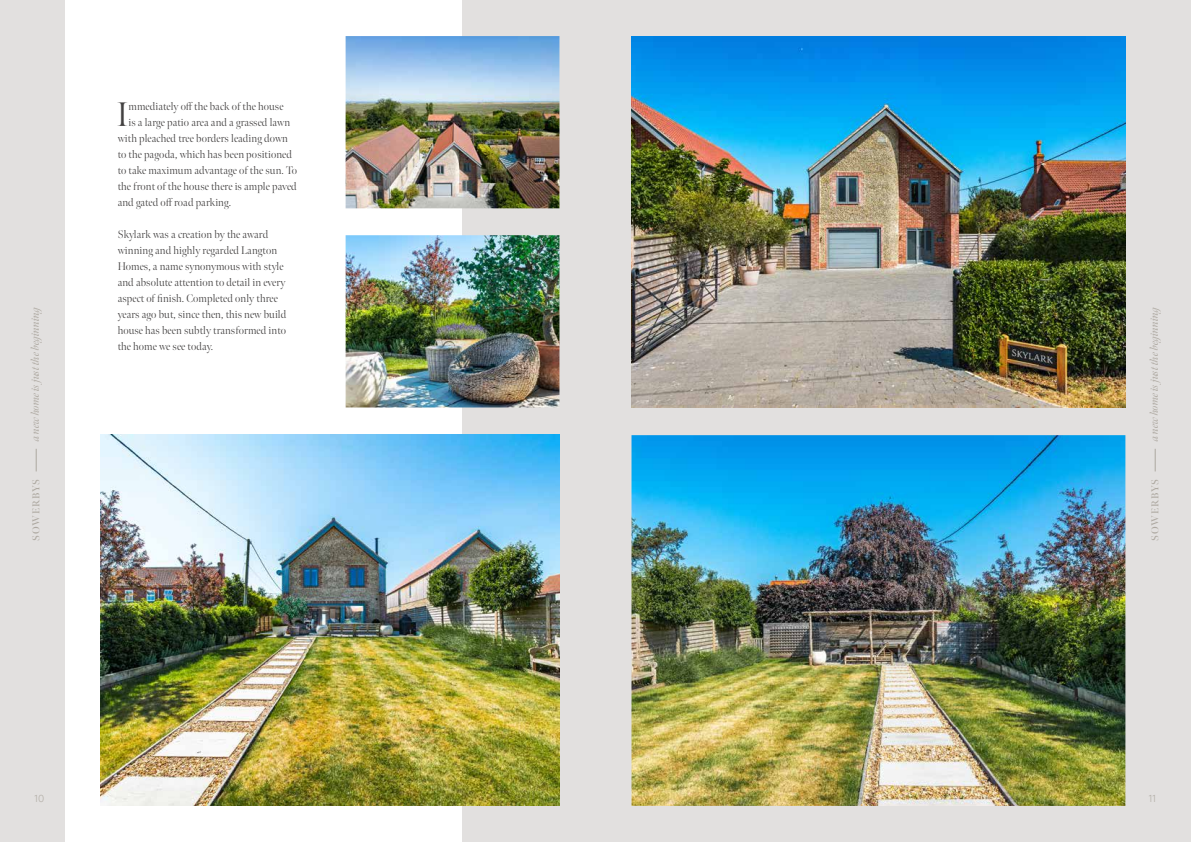
<style>
.page{position:relative;width:1191px;height:842px;background:#fff}
.page>*{position:absolute;margin:0;border:0;box-sizing:border-box;transform-origin:0 0}
.t1{font:300 34px "Meno Banner";color:#434141}
.t2{font:300 11px/16px "Meno Banner";letter-spacing:.01em;color:#434141}
.t3{font:italic 11px "Meno Banner";letter-spacing:-.01em;color:#ada8a0}
.t4{font:600 10px "Meno Banner";letter-spacing:.08em;color:#ada8a0}
.t5{font:300 10px "Quasimoda";color:#ada8a0}
</style>
<div class="page">
<div style="left:0;top:0;width:595px;height:842px;background:#e2e0df"></div>
<div style="left:595px;top:0;width:596px;height:842px;background:#e2e0df"></div>
<svg style="left:36px;top:449px;width:1px;height:22px"></svg>
<svg style="left:1155px;top:449px;width:1px;height:22px"></svg>
<div style="left:65px;top:0;width:396px;height:842px;background:#fff"></div>
<img style="left:631px;top:36px;width:494px;height:372px">
<img style="left:631px;top:435px;width:494px;height:371px">
<img style="left:101px;top:434px;width:458px;height:372px">
<img style="left:345px;top:36px;width:214px;height:172px">
<img style="left:345px;top:235px;width:214px;height:172px">
<h1 class="t1" style="left:117px;top:94px;width:13px">I</h1>
<p class="t2" style="left:128px;top:99px;width:156px">mmediately off the back of the house</p>
<p class="t2" style="left:128px;top:115px;width:163px">is a large patio area and a grassed lawn</p>
<p class="t2" style="left:118px;top:131px;width:172px">with pleached tree borders leading down</p>
<p class="t2" style="left:118px;top:147px;width:176px">to the pagoda, which has been positioned</p>
<p class="t2" style="left:118px;top:163px;width:181px">to take maximum advantage of the sun. To</p>
<p class="t2" style="left:118px;top:179px;width:181px">the front of the house there is ample paved</p>
<p class="t2" style="left:118px;top:195px;width:115px">and gated off road parking.</p>
<p class="t2" style="left:118px;top:227px;width:170px">Skylark was a creation by the award winning and highly regarded Langton Homes, a name synonymous with style and absolute attention to detail in every aspect of finish. Completed only three years ago but, since then, this new build house has been subtly transformed into the home we see today.</p>
<p class="t3" style="left:29px;top:441px;width:138px;rotate:-90deg">a new home is just the beginning</p>
<p class="t3" style="left:1147px;top:441px;width:138px;rotate:-90deg">a new home is just the beginning</p>
<p class="t4" style="left:30px;top:541px;width:63px;rotate:-90deg">SOWERBYS</p>
<p class="t4" style="left:1149px;top:541px;width:63px;rotate:-90deg">SOWERBYS</p>
<p class="t5" style="left:35px;top:791px;width:11px">10</p>
<p class="t5" style="left:1148px;top:791px;width:9px">11</p>
</div>
